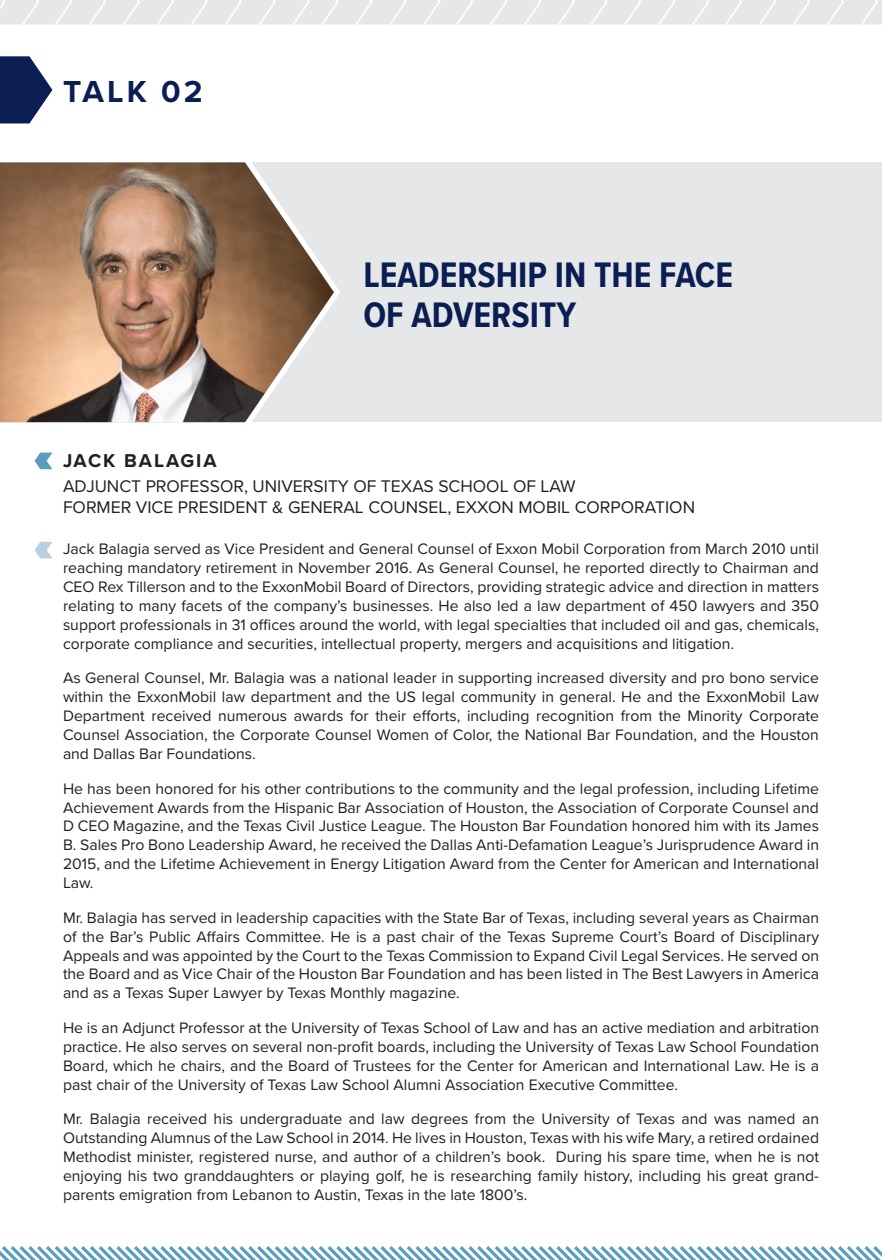
<style>
.page{position:relative;width:882px;height:1260px;background:#fff}
.page>*{position:absolute;margin:0;border:0;box-sizing:border-box;transform-origin:0 0}
.Talk_Title{font:700 36.75px "Proxima Nova Cond";color:#0b1e53}
.T1{font:700 31.5px "Proxima Nova";letter-spacing:.1em;color:#0b1e53}
.T2{font:700 19.25px "Proxima Nova";letter-spacing:.1em;color:#231f20}
.T2_Title{font:17.5px "Proxima Nova";color:#231f20}
.Body{font:15.75px/18.9px "Proxima Nova";color:#231f20;text-align:justify}
</style>
<div class="page">
<svg style="left:0;top:0;width:882px;height:25px;background:#e7e8ea"></svg>
<svg style="left:0;top:1246px;width:882px;height:14px"></svg>
<svg style="left:0;top:56px;width:52px;height:67px"></svg>
<div style="left:205px;top:163px;width:677px;height:259px;background:#e6e7e9"></div>
<img style="left:0;top:163px;width:237px;height:259px">
<svg style="left:237px;top:162px;width:107px;height:261px"></svg>
<svg style="left:35px;top:453px;width:17px;height:16px"></svg>
<svg style="left:35px;top:542px;width:17px;height:16px"></svg>
<p class="T1" style="left:63px;top:68px;width:141px">TALK 02</p>
<p class="Talk_Title" style="left:363px;top:247px;width:371px">LEADERSHIP IN THE FACE</p>
<p class="Talk_Title" style="left:363px;top:288px;width:214px">OF ADVERSITY</p>
<p class="T2" style="left:63px;top:447px;width:155px">JACK BALAGIA</p>
<p class="T2_Title" style="left:63px;top:473px;width:514px">ADJUNCT PROFESSOR, UNIVERSITY OF TEXAS SCHOOL OF LAW</p>
<p class="T2_Title" style="left:63px;top:494px;width:634px">FORMER VICE PRESIDENT &amp; GENERAL COUNSEL, EXXON MOBIL CORPORATION</p>
<p class="Body" style="left:63px;top:539px;width:758px">Jack Balagia served as Vice President and General Counsel of Exxon Mobil Corporation from March 2010 until reaching mandatory retirement in November 2016. As General Counsel, he reported directly to Chairman and CEO Rex Tillerson and to the ExxonMobil Board of Directors, providing strategic advice and direction in matters relating to many facets of the company’s businesses. He also led a law department of 450 lawyers and 350 support professionals in 31 offices around the world, with legal specialties that included oil and gas, chemicals, corporate compliance and securities, intellectual property, mergers and acquisitions and litigation.</p>
<p class="Body" style="left:63px;top:668px;width:758px">As General Counsel, Mr. Balagia was a national leader in supporting increased diversity and pro bono service within the ExxonMobil law department and the US legal community in general. He and the ExxonMobil Law Department received numerous awards for their efforts, including recognition from the Minority Corporate Counsel Association, the Corporate Counsel Women of Color, the National Bar Foundation, and the Houston and Dallas Bar Foundations.</p>
<p class="Body" style="left:63px;top:778px;width:758px">He has been honored for his other contributions to the community and the legal profession, including Lifetime Achievement Awards from the Hispanic Bar Association of Houston, the Association of Corporate Counsel and D CEO Magazine, and the Texas Civil Justice League. The Houston Bar Foundation honored him with its James B. Sales Pro Bono Leadership Award, he received the Dallas Anti-Defamation League’s Jurisprudence Award in 2015, and the Lifetime Achievement in Energy Litigation Award from the Center for American and International Law.</p>
<p class="Body" style="left:63px;top:907px;width:758px">Mr. Balagia has served in leadership capacities with the State Bar of Texas, including several years as Chairman of the Bar’s Public Affairs Committee. He is a past chair of the Texas Supreme Court’s Board of Disciplinary Appeals and was appointed by the Court to the Texas Commission to Expand Civil Legal Services. He served on the Board and as Vice Chair of the Houston Bar Foundation and has been listed in The Best Lawyers in America and as a Texas Super Lawyer by Texas Monthly magazine.</p>
<p class="Body" style="left:63px;top:1018px;width:758px">He is an Adjunct Professor at the University of Texas School of Law and has an active mediation and arbitration practice. He also serves on several non-profit boards, including the University of Texas Law School Foundation Board, which he chairs, and the Board of Trustees for the Center for American and International Law. He is a past chair of the University of Texas Law School Alumni Association Executive Committee.</p>
<p class="Body" style="left:63px;top:1109px;width:758px">Mr. Balagia received his undergraduate and law degrees from the University of Texas and was named an Outstanding Alumnus of the Law School in 2014. He lives in Houston, Texas with his wife Mary, a retired ordained Methodist minister, registered nurse, and author of a children’s book. During his spare time, when he is not enjoying his two granddaughters or playing golf, he is researching family history, including his great grand&shy;parents emigration from Lebanon to Austin, Texas in the late 1800’s.</p>
</div>
